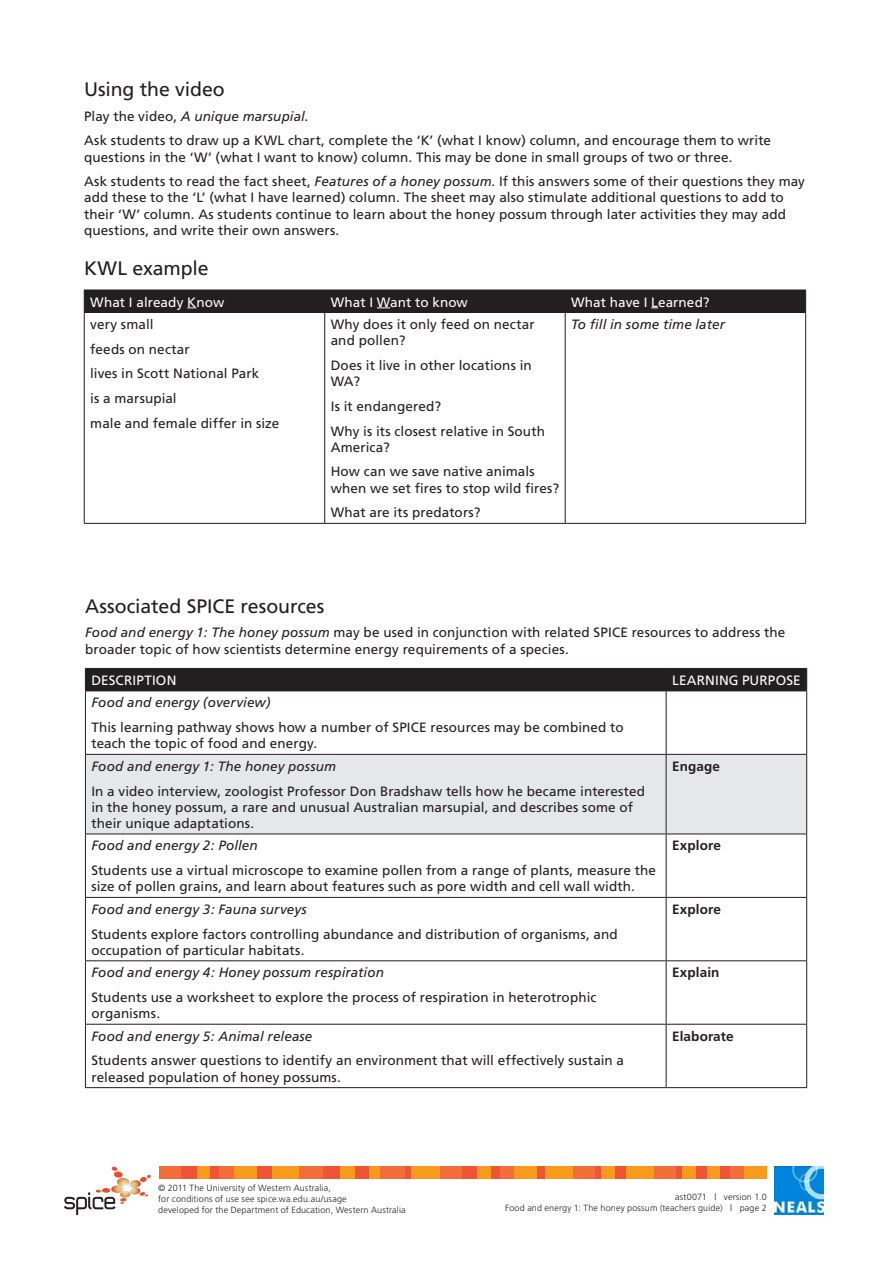
<style>
.page{position:relative;width:893px;height:1263px;background:#fff}
.page>*{position:absolute;margin:0;border:0;box-sizing:border-box;transform-origin:0 0}
.subheading{font:19.5px "Frutiger";letter-spacing:-.005em;color:#231f20}
.t1{font:13.5px/16.2px "Frutiger";letter-spacing:.005em;color:#231f20}
.t2{font:italic 13.5px "Frutiger";letter-spacing:.01em;color:#231f20}
.t3{font:13.5px "Frutiger";letter-spacing:.005em;color:#fff}
.t4{font:700 13.5px "Frutiger";letter-spacing:.01em;color:#231f20}
.table_head{font:13.5px "Frutiger";letter-spacing:.01em;color:#fff}
.t5{font:300 9px "Frutiger";letter-spacing:.015em;color:#231f20}
.s1{font-style:normal}
.s2{font-style:italic}
</style>
<div class="page">
<div style="left:163px;top:1167px;width:604px;height:12px;background:#f05436"></div>
<div style="left:500px;top:1167px;width:31px;height:12px;background:#f26d38"></div>
<div style="left:515px;top:1167px;width:22px;height:12px;background:#f89a1c"></div>
<div style="left:477px;top:1167px;width:13px;height:12px;background:#f89a1c"></div>
<div style="left:411px;top:1167px;width:36px;height:12px;background:#f89a1c"></div>
<div style="left:370px;top:1167px;width:16px;height:12px;background:#f89a1c"></div>
<div style="left:340px;top:1167px;width:15px;height:12px;background:#f89a1c"></div>
<div style="left:440px;top:1167px;width:21px;height:12px;background:#f26d38"></div>
<div style="left:380px;top:1167px;width:24px;height:12px;background:#f26d38"></div>
<div style="left:219px;top:1167px;width:31px;height:12px;background:#f26d38"></div>
<div style="left:234px;top:1167px;width:22px;height:12px;background:#f89a1c"></div>
<div style="left:197px;top:1167px;width:13px;height:12px;background:#f89a1c"></div>
<div style="left:159px;top:1167px;width:22px;height:12px;background:#f26d38"></div>
<div style="left:545px;top:1167px;width:36px;height:12px;background:#f89a1c"></div>
<div style="left:574px;top:1167px;width:21px;height:12px;background:#f26d38"></div>
<div style="left:601px;top:1167px;width:14px;height:12px;background:#f89a1c"></div>
<div style="left:272px;top:1167px;width:36px;height:12px;background:#f89a1c"></div>
<div style="left:299px;top:1167px;width:23px;height:12px;background:#f26d38"></div>
<div style="left:730px;top:1167px;width:30px;height:12px;background:#f26d38"></div>
<div style="left:744px;top:1167px;width:23px;height:12px;background:#f89a1c"></div>
<div style="left:707px;top:1167px;width:13px;height:12px;background:#f89a1c"></div>
<div style="left:626px;top:1167px;width:35px;height:12px;background:#f89a1c"></div>
<div style="left:654px;top:1167px;width:22px;height:12px;background:#f26d38"></div>
<div style="left:682px;top:1167px;width:14px;height:12px;background:#f89a1c"></div>
<img style="left:775px;top:1167px;width:48px;height:47px">
<svg style="left:64px;top:1166px;width:87px;height:49px"></svg>
<hr style="left:84px;top:312px;width:241px;height:1px;background:#231f20">
<hr style="left:84px;top:313px;width:1px;height:210px;background:#231f20">
<hr style="left:325px;top:312px;width:240px;height:1px;background:#231f20">
<hr style="left:324px;top:313px;width:1px;height:210px;background:#231f20">
<hr style="left:565px;top:312px;width:241px;height:1px;background:#231f20">
<hr style="left:565px;top:313px;width:1px;height:210px;background:#231f20">
<hr style="left:805px;top:313px;width:1px;height:210px;background:#231f20">
<hr style="left:84px;top:523px;width:241px;height:1px;background:#231f20">
<hr style="left:325px;top:523px;width:240px;height:1px;background:#231f20">
<hr style="left:565px;top:523px;width:241px;height:1px;background:#231f20">
<div style="left:84px;top:290px;width:722px;height:22px;background:#231f20"></div>
<div style="left:86px;top:755px;width:720px;height:78px;background:#e6e7e9"></div>
<div style="left:85px;top:668px;width:722px;height:22px;background:#231f20"></div>
<hr style="left:85px;top:690px;width:581px;height:1px;background:#231f20">
<hr style="left:85px;top:691px;width:1px;height:63px;background:#231f20">
<hr style="left:666px;top:690px;width:141px;height:1px;background:#231f20">
<hr style="left:666px;top:691px;width:1px;height:63px;background:#231f20">
<hr style="left:806px;top:691px;width:1px;height:63px;background:#231f20">
<hr style="left:85px;top:754px;width:581px;height:1px;background:#231f20">
<hr style="left:85px;top:755px;width:1px;height:78px;background:#231f20">
<hr style="left:666px;top:754px;width:141px;height:1px;background:#231f20">
<hr style="left:666px;top:755px;width:1px;height:78px;background:#231f20">
<hr style="left:806px;top:755px;width:1px;height:78px;background:#231f20">
<hr style="left:85px;top:833px;width:581px;height:1px;background:#231f20">
<hr style="left:85px;top:834px;width:1px;height:63px;background:#231f20">
<hr style="left:666px;top:833px;width:141px;height:1px;background:#231f20">
<hr style="left:666px;top:834px;width:1px;height:63px;background:#231f20">
<hr style="left:806px;top:834px;width:1px;height:63px;background:#231f20">
<hr style="left:85px;top:897px;width:581px;height:1px;background:#231f20">
<hr style="left:85px;top:898px;width:1px;height:62px;background:#231f20">
<hr style="left:666px;top:897px;width:141px;height:1px;background:#231f20">
<hr style="left:666px;top:898px;width:1px;height:62px;background:#231f20">
<hr style="left:806px;top:898px;width:1px;height:62px;background:#231f20">
<hr style="left:85px;top:960px;width:581px;height:1px;background:#231f20">
<hr style="left:85px;top:961px;width:1px;height:63px;background:#231f20">
<hr style="left:666px;top:960px;width:141px;height:1px;background:#231f20">
<hr style="left:666px;top:961px;width:1px;height:63px;background:#231f20">
<hr style="left:806px;top:961px;width:1px;height:63px;background:#231f20">
<hr style="left:85px;top:1024px;width:581px;height:1px;background:#231f20">
<hr style="left:85px;top:1024px;width:1px;height:63px;background:#231f20">
<hr style="left:666px;top:1024px;width:141px;height:1px;background:#231f20">
<hr style="left:666px;top:1024px;width:1px;height:63px;background:#231f20">
<hr style="left:806px;top:1024px;width:1px;height:63px;background:#231f20">
<hr style="left:85px;top:1087px;width:581px;height:1px;background:#231f20">
<hr style="left:666px;top:1087px;width:141px;height:1px;background:#231f20">
<p class="subheading" style="left:84px;top:78px;width:142px">Using the video</p>
<p class="t2" style="left:84px;top:108px;width:226px"><span class="s1">Play the video,</span> A unique marsupial<span class="s1">.</span></p>
<p class="t1" style="left:84px;top:132px;width:689px">Ask students to draw up a KWL chart, complete the ‘K’ (what I know) column, and encourage them to write questions in the ‘W’ (what I want to know) column. This may be done in small groups of two or three.</p>
<p class="t1" style="left:84px;top:173px;width:722px">Ask students to read the fact sheet, <span class="s2">Features of a honey possum</span>. If this answers some of their questions they may add these to the ‘L’ (what I have learned) column. The sheet may also stimulate additional questions to add to their ‘W’ column. As students continue to learn about the honey possum through later activities they may add questions, and write their own answers.</p>
<p class="subheading" style="left:84px;top:257px;width:126px">KWL example</p>
<p class="t3" style="left:90px;top:294px;width:136px">What I already Know</p>
<p class="t3" style="left:331px;top:294px;width:139px">What I Want to know</p>
<p class="t3" style="left:571px;top:294px;width:140px">What have I Learned?</p>
<p class="t1" style="left:90px;top:316px;width:65px">very small</p>
<p class="t1" style="left:90px;top:341px;width:101px">feeds on nectar</p>
<p class="t1" style="left:90px;top:365px;width:170px">lives in Scott National Park</p>
<p class="t1" style="left:90px;top:390px;width:88px">is a marsupial</p>
<p class="t1" style="left:90px;top:415px;width:191px">male and female differ in size</p>
<p class="t1" style="left:331px;top:316px;width:206px">Why does it only feed on nectar and pollen?</p>
<p class="t1" style="left:331px;top:357px;width:202px">Does it live in other locations in<br>WA?</p>
<p class="t1" style="left:331px;top:398px;width:112px">Is it endangered?</p>
<p class="t1" style="left:331px;top:423px;width:216px">Why is its closest relative in South<br>America?</p>
<p class="t1" style="left:331px;top:463px;width:230px">How can we save native animals when we set fires to stop wild fires?</p>
<p class="t1" style="left:331px;top:504px;width:151px">What are its predators?</p>
<p class="t2" style="left:571px;top:316px;width:155px">To fill in some time later</p>
<p class="subheading" style="left:85px;top:594px;width:241px">Associated SPICE resources</p>
<p class="t1" style="left:85px;top:624px;width:702px"><span class="s2">Food and energy 1: The honey possum</span> may be used in conjunction with related SPICE resources to address the broader topic of how scientists determine energy requirements of a species.</p>
<p class="table_head" style="left:91px;top:672px;width:86px">DESCRIPTION</p>
<p class="table_head" style="left:672px;top:672px;width:130px">LEARNING PURPOSE</p>
<p class="t2" style="left:91px;top:695px;width:181px">Food and energy (overview)</p>
<p class="t1" style="left:91px;top:719px;width:534px">This learning pathway shows how a number of SPICE resources may be combined to teach the topic of food and energy.</p>
<p class="t2" style="left:91px;top:758px;width:246px">Food and energy 1: The honey possum</p>
<p class="t1" style="left:91px;top:783px;width:555px">In a video interview, zoologist Professor Don Bradshaw tells how he became interested in the honey possum, a rare and unusual Australian marsupial, and describes some of their unique adaptations.</p>
<p class="t4" style="left:672px;top:758px;width:49px">Engage</p>
<p class="t2" style="left:91px;top:838px;width:168px">Food and energy 2: Pollen</p>
<p class="t1" style="left:91px;top:862px;width:566px">Students use a virtual microscope to examine pollen from a range of plants, measure the size of pollen grains, and learn about features such as pore width and cell wall width.</p>
<p class="t2" style="left:91px;top:901px;width:217px">Food and energy 3: Fauna surveys</p>
<p class="t1" style="left:91px;top:926px;width:528px">Students explore factors controlling abundance and distribution of organisms, and occupation of particular habitats.</p>
<p class="t2" style="left:91px;top:965px;width:294px">Food and energy 4: Honey possum respiration</p>
<p class="t1" style="left:91px;top:989px;width:507px">Students use a worksheet to explore the process of respiration in heterotrophic organisms.</p>
<p class="t2" style="left:91px;top:1028px;width:223px">Food and energy 5: Animal release</p>
<p class="t1" style="left:91px;top:1052px;width:534px">Students answer questions to identify an environment that will effectively sustain a released population of honey possums.</p>
<p class="t4" style="left:672px;top:838px;width:50px">Explore</p>
<p class="t4" style="left:672px;top:901px;width:50px">Explore</p>
<p class="t4" style="left:672px;top:965px;width:49px">Explain</p>
<p class="t4" style="left:672px;top:1028px;width:63px">Elaborate</p>
<p class="t5" style="left:158px;top:1183px;width:174px">© 2011 The University of Western Australia,</p>
<p class="t5" style="left:158px;top:1194px;width:190px">for conditions of use see spice.wa.edu.au/usage</p>
<p class="t5" style="left:158px;top:1205px;width:249px">developed for the Department of Education, Western Australia</p>
<p class="t5" style="left:675px;top:1192px;width:93px">ast0071 | version 1.0</p>
<p class="t5" style="left:505px;top:1203px;width:263px">Food and energy 1: The honey possum (teachers guide) | page 2</p>
</div>
